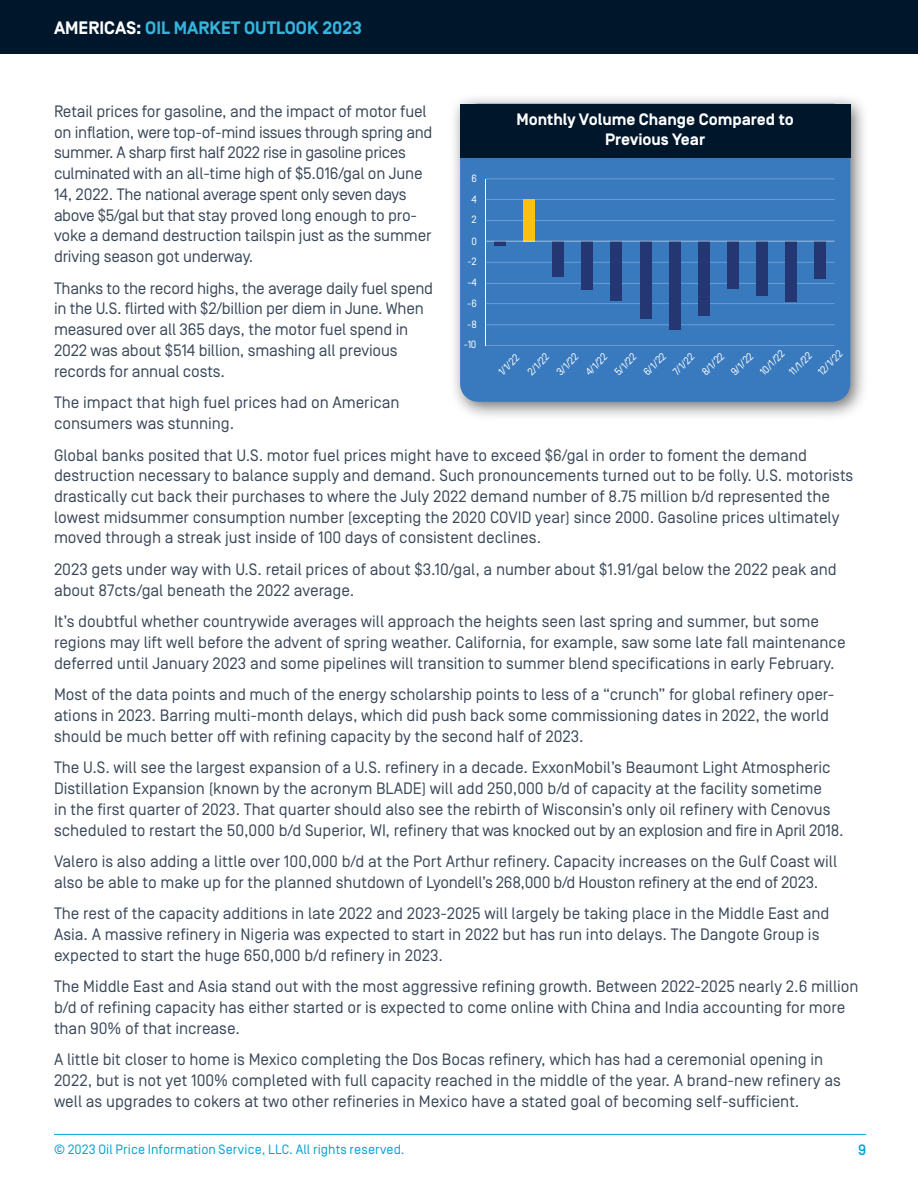
<style>
.page{position:relative;width:918px;height:1188px;background:#fff}
.page>*{position:absolute;margin:0;border:0;box-sizing:border-box;transform-origin:0 0}
.t1{font:700 18px "Simplon Norm";color:#35b5dd}
.t2{font:16.5px/20.7px "Simplon Norm";color:#3a4859}
.t3{font:700 16.5px/20.2px "Simplon Norm";color:#fff;text-align:center}
.t4{font:500 15px "Simplon Norm";color:#02a3d5}
.t5{font:13.5px "Simplon Norm";letter-spacing:.01em;color:#02a3d5}
.t6{font:10.5px "Simplon Norm";color:#fff}
.t7{font:10.35px "Simplon Norm";color:#fff}
.s1{color:#fff}
</style>
<div class="page">
<hr style="left:54px;top:1134px;width:812px;height:1px;background:#02a3d5">
<div style="left:0;top:0;width:918px;height:54px;background:#00162b"></div>
<div style="left:450px;top:93px;width:420px;height:328px;background:#000;opacity:.55"></div>
<div style="left:460px;top:158px;width:390px;height:244px;background:#397abe"></div>
<hr style="left:486px;top:345px;width:349px;height:1px;background:#91bde6">
<hr style="left:486px;top:325px;width:349px;height:1px;background:#91bde6">
<hr style="left:486px;top:304px;width:349px;height:1px;background:#91bde6">
<hr style="left:486px;top:283px;width:349px;height:1px;background:#91bde6">
<hr style="left:486px;top:262px;width:349px;height:1px;background:#91bde6">
<hr style="left:486px;top:220px;width:349px;height:1px;background:#91bde6">
<hr style="left:486px;top:199px;width:349px;height:1px;background:#91bde6">
<hr style="left:486px;top:179px;width:349px;height:1px;background:#91bde6">
<div style="left:494px;top:241px;width:12px;height:5px;background:#253773"></div>
<div style="left:523px;top:199px;width:12px;height:42px;background:#fdc010"></div>
<div style="left:553px;top:241px;width:11px;height:36px;background:#253773"></div>
<div style="left:581px;top:241px;width:12px;height:49px;background:#253773"></div>
<div style="left:611px;top:241px;width:11px;height:60px;background:#253773"></div>
<div style="left:640px;top:241px;width:11px;height:78px;background:#253773"></div>
<div style="left:669px;top:241px;width:11px;height:89px;background:#253773"></div>
<div style="left:698px;top:241px;width:12px;height:75px;background:#253773"></div>
<div style="left:727px;top:241px;width:11px;height:48px;background:#253773"></div>
<div style="left:756px;top:241px;width:11px;height:55px;background:#253773"></div>
<div style="left:785px;top:241px;width:12px;height:60px;background:#253773"></div>
<div style="left:814px;top:241px;width:12px;height:38px;background:#253773"></div>
<hr style="left:486px;top:179px;width:1px;height:166px;background:#fff">
<hr style="left:486px;top:241px;width:349px;height:1px;background:#fff">
<div style="left:460px;top:104px;width:390px;height:54px;background:#00162b"></div>
<p class="t1" style="left:54px;top:18px;width:310px"><span class="s1">AMERICAS:</span> OIL MARKET OUTLOOK 2023</p>
<p class="t2" style="left:54px;top:101px;width:380px">Retail prices for gasoline, and the impact of motor fuel on inflation, were top-of-mind issues through spring and summer. A sharp first half 2022 rise in gasoline prices culminated with an all-time high of $5.016/gal on June 14, 2022. The national average spent only seven days above $5/gal but that stay proved long enough to pro&shy;voke a demand destruction tailspin just as the summer driving season got underway.</p>
<p class="t2" style="left:54px;top:278px;width:381px">Thanks to the record highs, the average daily fuel spend in the U.S. flirted with $2/billion per diem in June. When measured over all 365 days, the motor fuel spend in 2022 was about $514 billion, smashing all previous records for annual costs.</p>
<p class="t2" style="left:54px;top:393px;width:347px">The impact that high fuel prices had on American consumers was stunning.</p>
<p class="t2" style="left:54px;top:445px;width:801px">Global banks posited that U.S. motor fuel prices might have to exceed $6/gal in order to foment the demand destruction necessary to balance supply and demand. Such pronouncements turned out to be folly. U.S. motorists drastically cut back their purchases to where the July 2022 demand number of 8.75 million b/d represented the lowest midsummer consumption number (excepting the 2020 COVID year) since 2000. Gasoline prices ultimately moved through a streak just inside of 100 days of consistent declines.</p>
<p class="t2" style="left:54px;top:559px;width:784px">2023 gets under way with U.S. retail prices of about $3.10/gal, a number about $1.91/gal below the 2022 peak and about 87cts/gal beneath the 2022 average.</p>
<p class="t2" style="left:54px;top:612px;width:793px">It’s doubtful whether countrywide averages will approach the heights seen last spring and summer, but some regions may lift well before the advent of spring weather. California, for example, saw some late fall maintenance deferred until January 2023 and some pipelines will transition to summer blend specifications in early February.</p>
<p class="t2" style="left:54px;top:685px;width:782px">Most of the data points and much of the energy scholarship points to less of a “crunch” for global refinery oper&shy;ations in 2023. Barring multi-month delays, which did push back some commissioning dates in 2022, the world should be much better off with refining capacity by the second half of 2023.</p>
<p class="t2" style="left:54px;top:758px;width:791px">The U.S. will see the largest expansion of a U.S. refinery in a decade. ExxonMobil’s Beaumont Light Atmospheric Distillation Expansion (known by the acronym BLADE) will add 250,000 b/d of capacity at the facility sometime<br>in the first quarter of 2023. That quarter should also see the rebirth of Wisconsin’s only oil refinery with Cenovus scheduled to restart the 50,000 b/d Superior, WI, refinery that was knocked out by an explosion and fire in April 2018.</p>
<p class="t2" style="left:54px;top:851px;width:785px">Valero is also adding a little over 100,000 b/d at the Port Arthur refinery. Capacity increases on the Gulf Coast will also be able to make up for the planned shutdown of Lyondell’s 268,000 b/d Houston refinery at the end of 2023.</p>
<p class="t2" style="left:54px;top:904px;width:777px">The rest of the capacity additions in late 2022 and 2023-2025 will largely be taking place in the Middle East and<br>Asia. A massive refinery in Nigeria was expected to start in 2022 but has run into delays. The Dangote Group is expected to start the huge 650,000 b/d refinery in 2023.</p>
<p class="t2" style="left:54px;top:977px;width:806px">The Middle East and Asia stand out with the most aggressive refining growth. Between 2022-2025 nearly 2.6 million b/d of refining capacity has either started or is expected to come online with China and India accounting for more than 90% of that increase.</p>
<p class="t2" style="left:54px;top:1050px;width:788px">A little bit closer to home is Mexico completing the Dos Bocas refinery, which has had a ceremonial opening in<br>2022, but is not yet 100% completed with full capacity reached in the middle of the year. A brand-new refinery as well as upgrades to cokers at two other refineries in Mexico have a stated goal of becoming self-sufficient.</p>
<p class="t3" style="left:516px;top:110px;width:279px">Monthly Volume Change Compared to<br>Previous Year</p>
<p class="t6" style="left:471px;top:173px;width:7px">6</p>
<p class="t6" style="left:472px;top:194px;width:7px">4</p>
<p class="t6" style="left:472px;top:214px;width:7px">2</p>
<p class="t6" style="left:471px;top:235px;width:7px">0</p>
<p class="t6" style="left:468px;top:256px;width:11px">-2</p>
<p class="t6" style="left:467px;top:277px;width:11px">-4</p>
<p class="t6" style="left:467px;top:298px;width:11px">-6</p>
<p class="t6" style="left:467px;top:319px;width:11px">-8</p>
<p class="t6" style="left:464px;top:339px;width:14px">-10</p>
<p class="t7" style="left:496px;top:370px;width:27px;rotate:-46deg">1/1/22</p>
<p class="t7" style="left:525px;top:370px;width:28px;rotate:-46deg">2/1/22</p>
<p class="t7" style="left:554px;top:370px;width:28px;rotate:-46deg">3/1/22</p>
<p class="t7" style="left:583px;top:370px;width:28px;rotate:-46deg">4/1/22</p>
<p class="t7" style="left:612px;top:370px;width:28px;rotate:-46deg">5/1/22</p>
<p class="t7" style="left:641px;top:370px;width:29px;rotate:-46deg">6/1/22</p>
<p class="t7" style="left:671px;top:370px;width:28px;rotate:-46deg">7/1/22</p>
<p class="t7" style="left:700px;top:370px;width:29px;rotate:-46deg">8/1/22</p>
<p class="t7" style="left:729px;top:370px;width:29px;rotate:-46deg">9/1/22</p>
<p class="t7" style="left:758px;top:370px;width:32px;rotate:-46deg">10/1/22</p>
<p class="t7" style="left:787px;top:370px;width:30px;rotate:-46deg">11/1/22</p>
<p class="t7" style="left:816px;top:370px;width:32px;rotate:-46deg">12/1/22</p>
<p class="t5" style="left:54px;top:1143px;width:352px">© 2023 Oil Price Information Service, LLC. All rights reserved.</p>
<p class="t4" style="left:858px;top:1142px;width:10px">9</p>
</div>
